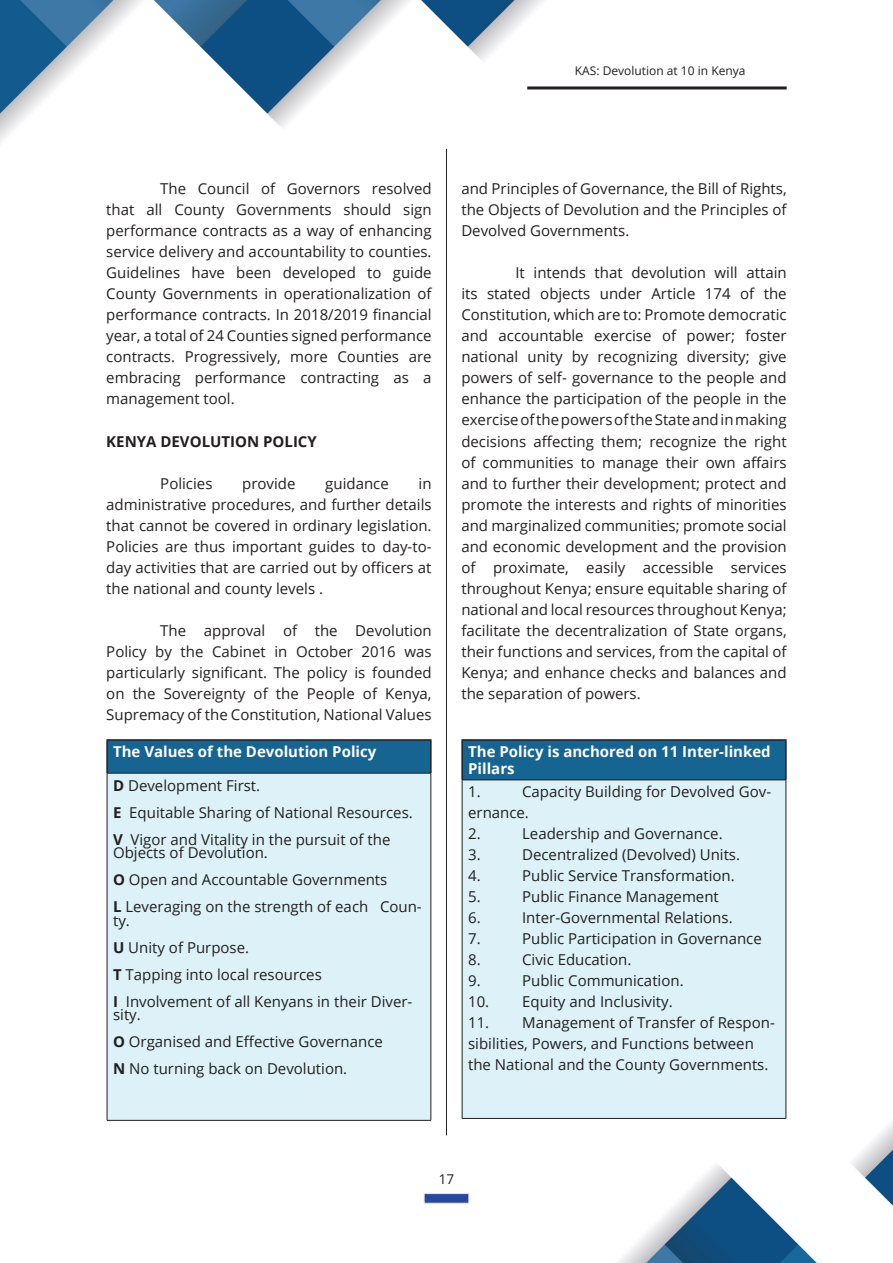
<style>
.page{position:relative;width:893px;height:1263px;background:#fff}
.page>*{position:absolute;margin:0;border:0;box-sizing:border-box;transform-origin:0 0}
.t1{font:15px/21px "Open Sans";color:#231f20;text-align:justify}
.t2{font:700 15px/16.5px "Open Sans";color:#fff}
.t3{font:700 15px "Open Sans";color:#231f20}
.t4{font:13.5px "Open Sans";color:#231f20}
.t5{font:12px "Open Sans";color:#231f20}
.s1{font-weight:700}
</style>
<div class="page">
<img style="left:0;top:0;width:893px;height:1263px">
<hr style="left:527px;top:86px;width:260px;height:3px;background:#231f20">
<div style="left:424px;top:1193px;width:45px;height:10px;background:#28489e;border:1px solid #e6e7e9"></div>
<hr style="left:446px;top:149px;width:1px;height:986px;background:#231f20">
<div style="left:107px;top:740px;width:324px;height:33px;background:#166491"></div>
<div style="left:107px;top:773px;width:324px;height:347px;background:#dcf2f8"></div>
<hr style="left:106px;top:739px;width:326px;height:2px;background:#231f20">
<hr style="left:106px;top:741px;width:2px;height:32px;background:#231f20">
<hr style="left:430px;top:741px;width:2px;height:32px;background:#231f20">
<hr style="left:107px;top:773px;width:324px;height:1px;background:#231f20">
<hr style="left:107px;top:773px;width:1px;height:347px;background:#231f20">
<hr style="left:431px;top:773px;width:1px;height:347px;background:#231f20">
<hr style="left:107px;top:1120px;width:324px;height:1px;background:#231f20">
<div style="left:462px;top:740px;width:324px;height:40px;background:#166491"></div>
<div style="left:462px;top:780px;width:324px;height:338px;background:#dcf2f8"></div>
<hr style="left:461px;top:739px;width:326px;height:2px;background:#231f20">
<hr style="left:461px;top:741px;width:2px;height:39px;background:#231f20">
<hr style="left:785px;top:741px;width:2px;height:39px;background:#231f20">
<hr style="left:462px;top:780px;width:324px;height:1px;background:#231f20">
<hr style="left:462px;top:780px;width:1px;height:338px;background:#231f20">
<hr style="left:786px;top:780px;width:1px;height:338px;background:#231f20">
<hr style="left:462px;top:1118px;width:324px;height:1px;background:#231f20">
<p class="t5" style="left:575px;top:63px;width:172px">KAS: Devolution at 10 in Kenya</p>
<p class="t1" style="left:106px;top:178px;width:327px;text-indent:54px">The Council of Governors resolved that all County Governments should sign performance contracts as a way of enhancing service delivery and accountability to counties.<br>Guidelines have been developed to guide County Governments in operationalization of performance contracts. In 2018/2019 financial year, a total of 24 Counties signed performance contracts. Progressively, more Counties are embracing performance contracting as a management tool.</p>
<p class="t3" style="left:106px;top:430px;width:212px">KENYA DEVOLUTION POLICY</p>
<p class="t1" style="left:160px;top:472px;width:54px">Policies</p>
<p class="t1" style="left:242px;top:472px;width:55px">provide</p>
<p class="t1" style="left:325px;top:472px;width:65px">guidance</p>
<p class="t1" style="left:106px;top:472px;width:327px;text-indent:312px">in administrative procedures, and further details that cannot be covered in ordinary legislation.<br>Policies are thus important guides to day-to&shy;day activities that are carried out by officers at the national and county levels .</p>
<p class="t1" style="left:106px;top:619px;width:327px;text-indent:54px">The approval of the Devolution Policy by the Cabinet in October 2016 was particularly significant. The policy is founded on the Sovereignty of the People of Kenya, Supremacy of the Constitution, National Values</p>
<p class="t2" style="left:113px;top:743px;width:265px">The Values of the Devolution Policy</p>
<p class="t1" style="left:113px;top:774px;width:149px"><span class="s1">D</span> Development First.</p>
<p class="t1" style="left:113px;top:801px;width:301px"><span class="s1">E</span> Equitable Sharing of National Resources.</p>
<p class="t1" style="left:113px;top:832px;width:279px;line-height:13.5px"><span class="s1">V</span> Vigor and Vitality in the pursuit of the<br>Objects of Devolution.</p>
<p class="t1" style="left:113px;top:869px;width:276px"><span class="s1">O</span> Open and Accountable Governments</p>
<p class="t1" style="left:113px;top:900px;width:310px;line-height:13.5px"><span class="s1">L</span> Leveraging on the strength of each Coun&shy;ty.</p>
<p class="t1" style="left:113px;top:936px;width:138px"><span class="s1">U</span> Unity of Purpose.</p>
<p class="t1" style="left:113px;top:963px;width:210px"><span class="s1">T</span> Tapping into local resources</p>
<p class="t1" style="left:113px;top:994px;width:301px;line-height:13.5px"><span class="s1">I</span> Involvement of all Kenyans in their Diver&shy;sity.</p>
<p class="t1" style="left:113px;top:1031px;width:271px"><span class="s1">O</span> Organised and Effective Governance</p>
<p class="t1" style="left:113px;top:1058px;width:236px"><span class="s1">N</span> No turning back on Devolution.</p>
<p class="t1" style="left:461px;top:178px;width:327px">and Principles of Governance, the Bill of Rights, the Objects of Devolution and the Principles of Devolved Governments.</p>
<p class="t1" style="left:461px;top:262px;width:327px;text-indent:54px">It intends that devolution will attain its stated objects under Article 174 of the Constitution, which are to: Promote democratic and accountable exercise of power; foster national unity by recognizing diversity; give powers of self- governance to the people and enhance the participation of the people in the exercise of the powers of the State and in making decisions affecting them; recognize the right of communities to manage their own affairs and to further their development; protect and promote the interests and rights of minorities and marginalized communities; promote social and economic development and the provision of proximate, easily accessible services throughout Kenya; ensure equitable sharing of national and local resources throughout Kenya; facilitate the decentralization of State organs, their functions and services, from the capital of Kenya; and enhance checks and balances and the separation of powers.</p>
<p class="t2" style="left:468px;top:743px;width:304px">The Policy is anchored on 11 Inter-linked<br>Pillars</p>
<p class="t1" style="left:468px;top:781px;width:14px">1.</p>
<p class="t1" style="left:468px;top:781px;width:305px;text-indent:54px">Capacity Building for Devolved Gov&shy;ernance.</p>
<p class="t1" style="left:468px;top:823px;width:14px">2.</p>
<p class="t1" style="left:522px;top:823px;width:202px">Leadership and Governance.</p>
<p class="t1" style="left:468px;top:844px;width:14px">3.</p>
<p class="t1" style="left:522px;top:844px;width:219px">Decentralized (Devolved) Units.</p>
<p class="t1" style="left:468px;top:865px;width:14px">4.</p>
<p class="t1" style="left:522px;top:865px;width:214px">Public Service Transformation.</p>
<p class="t1" style="left:468px;top:886px;width:14px">5.</p>
<p class="t1" style="left:522px;top:886px;width:198px">Public Finance Management</p>
<p class="t1" style="left:468px;top:907px;width:14px">6.</p>
<p class="t1" style="left:522px;top:907px;width:212px">Inter-Governmental Relations.</p>
<p class="t1" style="left:468px;top:928px;width:14px">7.</p>
<p class="t1" style="left:522px;top:928px;width:241px">Public Participation in Governance</p>
<p class="t1" style="left:468px;top:949px;width:14px">8.</p>
<p class="t1" style="left:522px;top:949px;width:111px">Civic Education.</p>
<p class="t1" style="left:468px;top:970px;width:14px">9.</p>
<p class="t1" style="left:522px;top:970px;width:163px">Public Communication.</p>
<p class="t1" style="left:468px;top:991px;width:206px">10. Equity and Inclusivity.</p>
<p class="t1" style="left:468px;top:1012px;width:308px;text-align:left">11. Management of Transfer of Respon&shy;sibilities, Powers, and Functions between the National and the County Governments.</p>
<p class="t4" style="left:439px;top:1170px;width:17px">17</p>
</div>
